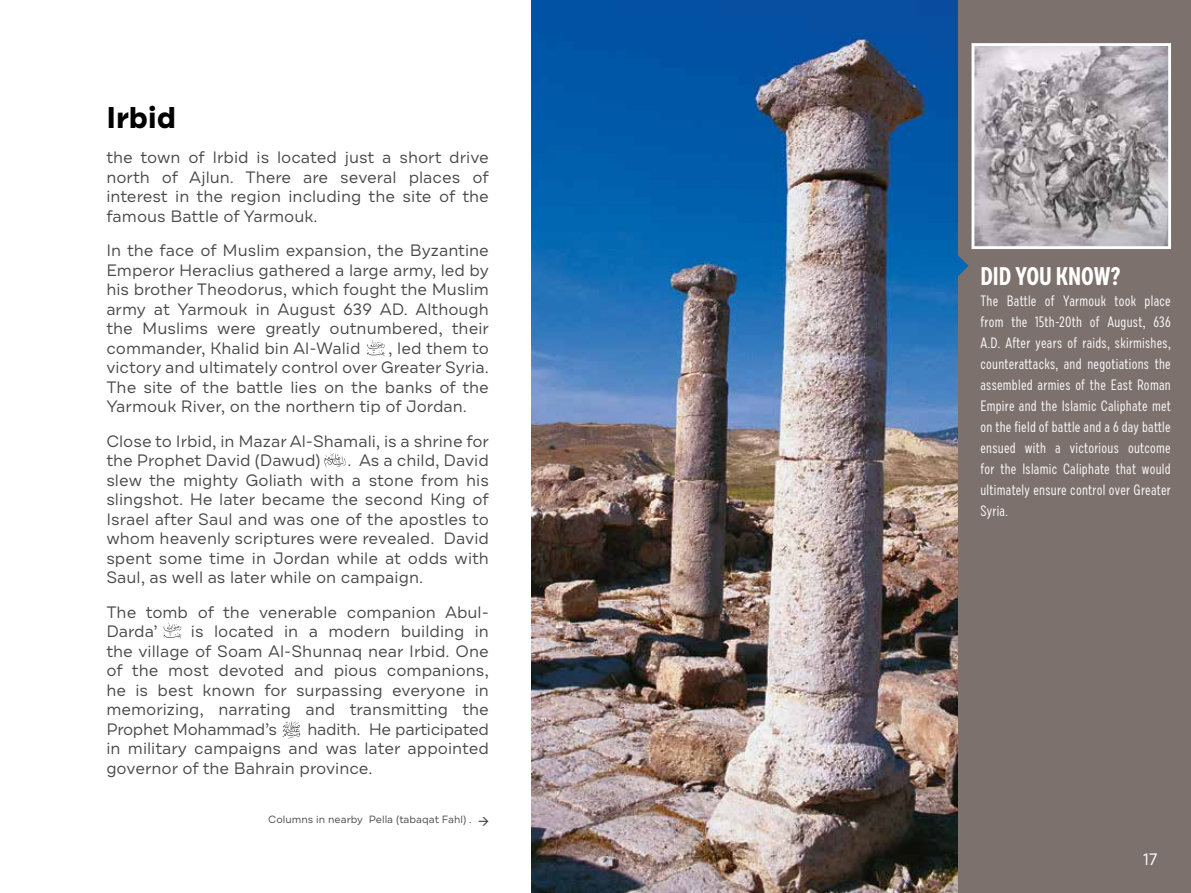
<style>
.page{position:relative;width:1191px;height:893px;background:#fff}
.page>*{position:absolute;margin:0;border:0;box-sizing:border-box;transform-origin:0 0}
.t1{font:700 30px "Draft B";color:#000}
.t2{font:700 25.5px "Draft G";color:#fff}
.t3{font:16.5px/19.5px "Draft B";color:#48484a;text-align:justify}
.t4{font:16.5px "Draft B";color:#fff}
.t5{font:15px/21px "Draft G";letter-spacing:.02em;color:#fff;text-align:justify}
.t6{font:10.5px "Draft B";color:#48484a}
</style>
<div class="page">
<img style="left:531px;top:0;width:427px;height:893px">
<div style="left:958px;top:0;width:233px;height:893px;background:#7d716d"></div>
<img style="left:975px;top:47px;width:192px;height:198px">
<div style="left:971px;top:43px;width:200px;height:206px;border:3px solid #fff"></div>
<svg style="left:282px;top:721px;width:18px;height:17px"></svg>
<svg style="left:324px;top:453px;width:22px;height:14px"></svg>
<svg style="left:163px;top:622px;width:19px;height:16px"></svg>
<svg style="left:367px;top:340px;width:18px;height:16px"></svg>
<h1 class="t1" style="left:106px;top:98px;width:71px">Irbid</h1>
<p class="t3" style="left:106px;top:148px;width:384px">the town of Irbid is located just a short drive north of Ajlun. There are several places of interest in the region including the site of the famous Battle of Yarmouk.</p>
<p class="t3" style="left:106px;top:241px;width:384px">In the face of Muslim expansion, the Byzantine Emperor Heraclius gathered a large army, led by his brother Theodorus, which fought the Muslim army at Yarmouk in August 639 AD. Although the Muslims were greatly outnumbered, their commander, Khalid bin Al-Walid</p>
<p class="t3" style="left:106px;top:338px;width:384px;text-indent:282px">, led them to victory and ultimately control over Greater Syria.<br>The site of the battle lies on the banks of the Yarmouk River, on the northern tip of Jordan.</p>
<p class="t3" style="left:106px;top:431px;width:384px">Close to Irbid, in Mazar Al-Shamali, is a shrine for the Prophet David (Dawud)</p>
<p class="t3" style="left:106px;top:451px;width:384px;text-indent:241px">. As a child, David slew the mighty Goliath with a stone from his slingshot. He later became the second King of Israel after Saul and was one of the apostles to whom heavenly scriptures were revealed. David spent some time in Jordan while at odds with Saul, as well as later while on campaign.</p>
<p class="t3" style="left:106px;top:602px;width:384px">The tomb of the venerable companion Abul-<br>Darda’</p>
<p class="t3" style="left:106px;top:622px;width:384px;text-indent:85px">is located in a modern building in the village of Soam Al-Shunnaq near Irbid. One of the most devoted and pious companions, he is best known for surpassing everyone in memorizing, narrating and transmitting the Prophet Mohammad’s</p>
<p class="t3" style="left:106px;top:719px;width:384px;text-indent:201px">hadith. He participated in military campaigns and was later appointed governor of the Bahrain province.</p>
<p class="t6" style="left:268px;top:813px;width:205px">Columns in nearby Pella (tabaqat Fahl) .</p>
<h2 class="t2" style="left:980px;top:261px;width:141px">DID YOU KNOW?</h2>
<p class="t5" style="left:980px;top:290px;width:192px">The Battle of Yarmouk took place from the 15th-20th of August, 636<br>A.D. After years of raids, skirmishes, counterattacks, and negotiations the assembled armies of the East Roman Empire and the Islamic Caliphate met on the field of battle and a 6 day battle ensued with a victorious outcome for the Islamic Caliphate that would ultimately ensure control over Greater Syria.</p>
<p class="t4" style="left:1143px;top:849px;width:16px">17</p>
</div>
